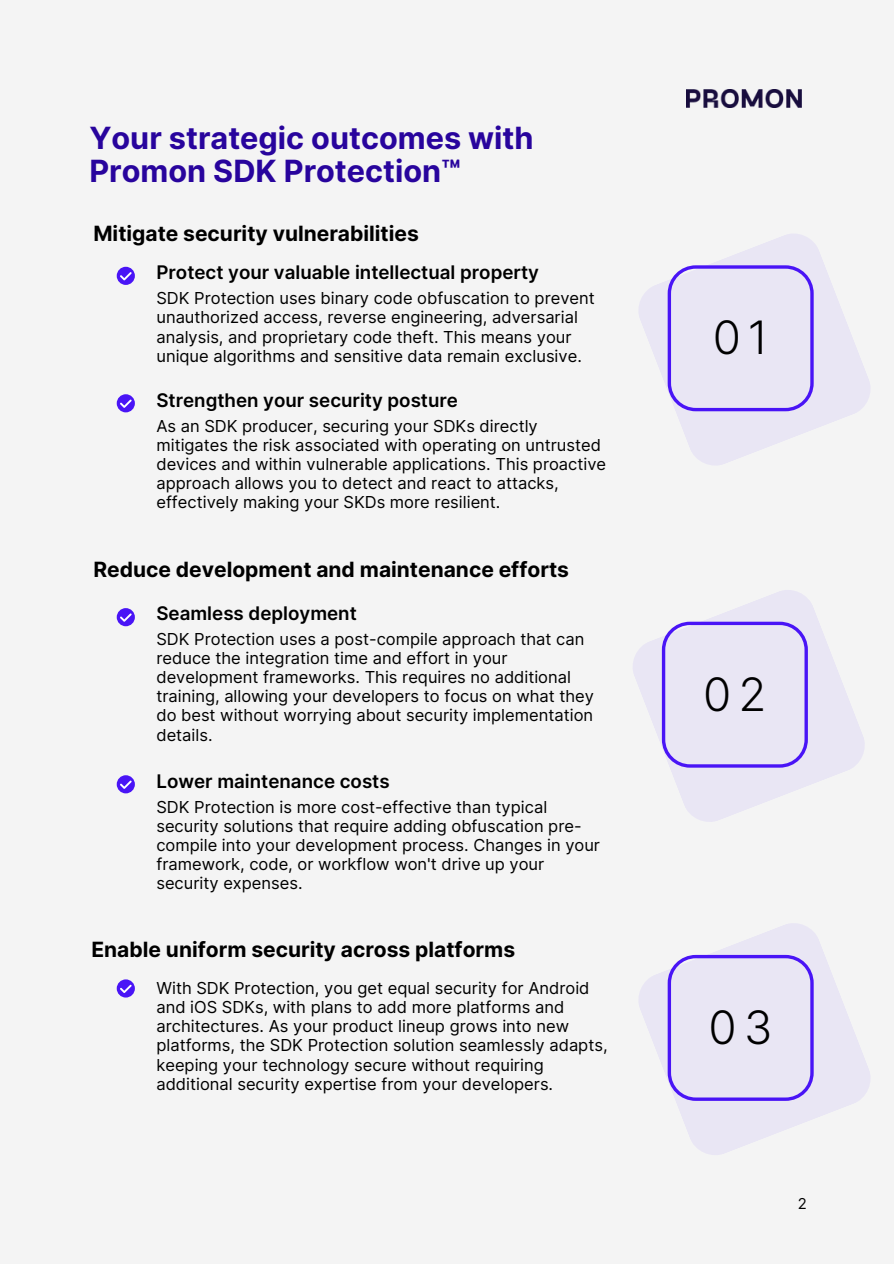
<style>
.page{position:relative;width:894px;height:1264px;background:#fff}
.page>*{position:absolute;margin:0;border:0;box-sizing:border-box;transform-origin:0 0}
.t1{font:300 45.9px "Inter";color:#000}
.t2{font:700 30.6px/32.7px "Inter";color:#28049d}
.t3{font:700 21px "Inter";color:#000}
.t4{font:600 18.75px "Inter";color:#000}
.t5{font:16.5px/19.2px "Inter";color:#000}
.t6{font:15px "Inter";color:#000}
</style>
<div class="page">
<div style="left:0;top:0;width:893px;height:1263px;background:#f4f4f4"></div>
<img style="left:686px;top:89px;width:115px;height:18px">
<svg style="left:639px;top:234px;width:231px;height:231px"></svg>
<svg style="left:667px;top:265px;width:146px;height:146px"></svg>
<svg style="left:633px;top:590px;width:232px;height:232px"></svg>
<svg style="left:661px;top:621px;width:146px;height:146px"></svg>
<svg style="left:639px;top:923px;width:231px;height:232px"></svg>
<svg style="left:667px;top:954px;width:146px;height:146px"></svg>
<div style="left:117px;top:267px;width:18px;height:18px;background:#4914f6;border-radius:50%"></div>
<svg style="left:120px;top:272px;width:12px;height:8px"></svg>
<div style="left:117px;top:394px;width:18px;height:18px;background:#4914f6;border-radius:50%"></div>
<svg style="left:120px;top:399px;width:12px;height:9px"></svg>
<div style="left:117px;top:608px;width:18px;height:18px;background:#4914f6;border-radius:50%"></div>
<svg style="left:120px;top:613px;width:12px;height:9px"></svg>
<div style="left:117px;top:775px;width:18px;height:18px;background:#4914f6;border-radius:50%"></div>
<svg style="left:120px;top:780px;width:12px;height:9px"></svg>
<div style="left:117px;top:979px;width:18px;height:18px;background:#4914f6;border-radius:50%"></div>
<svg style="left:120px;top:984px;width:12px;height:9px"></svg>
<h2 class="t2" style="left:89px;top:121px;width:445px">Your strategic outcomes with<br>Promon SDK Protection™</h2>
<p class="t3" style="left:93px;top:221px;width:327px">Mitigate security vulnerabilities</p>
<p class="t4" style="left:156px;top:261px;width:384px">Protect your valuable intellectual property</p>
<p class="t5" style="left:156px;top:289px;width:440px">SDK Protection uses binary code obfuscation to prevent unauthorized access, reverse engineering, adversarial analysis, and proprietary code theft. This means your unique algorithms and sensitive data remain exclusive.</p>
<p class="t4" style="left:156px;top:388px;width:303px">Strengthen your security posture</p>
<p class="t5" style="left:156px;top:416px;width:451px">As an SDK producer, securing your SDKs directly mitigates the risk associated with operating on untrusted devices and within vulnerable applications. This proactive approach allows you to detect and react to attacks, effectively making your SKDs more resilient.</p>
<p class="t3" style="left:93px;top:556px;width:477px">Reduce development and maintenance efforts</p>
<p class="t4" style="left:156px;top:601px;width:202px">Seamless deployment</p>
<p class="t5" style="left:156px;top:629px;width:439px">SDK Protection uses a post-compile approach that can reduce the integration time and effort in your development frameworks. This requires no additional training, allowing your developers to focus on what they do best without worrying about security implementation details.</p>
<p class="t4" style="left:156px;top:769px;width:235px">Lower maintenance costs</p>
<p class="t5" style="left:156px;top:797px;width:445px">SDK Protection is more cost-effective than typical security solutions that require adding obfuscation pre&shy;compile into your development process. Changes in your framework, code, or workflow won't drive up your security expenses.</p>
<p class="t3" style="left:91px;top:936px;width:425px">Enable uniform security across platforms</p>
<p class="t5" style="left:156px;top:978px;width:452px">With SDK Protection, you get equal security for Android and iOS SDKs, with plans to add more platforms and architectures. As your product lineup grows into new platforms, the SDK Protection solution seamlessly adapts, keeping your technology secure without requiring additional security expertise from your developers.</p>
<h1 class="t1" style="left:712px;top:310px;width:57px">01</h1>
<h1 class="t1" style="left:703px;top:666px;width:65px">02</h1>
<h1 class="t1" style="left:708px;top:999px;width:65px">03</h1>
<p class="t6" style="left:797px;top:1194px;width:11px">2</p>
</div>
